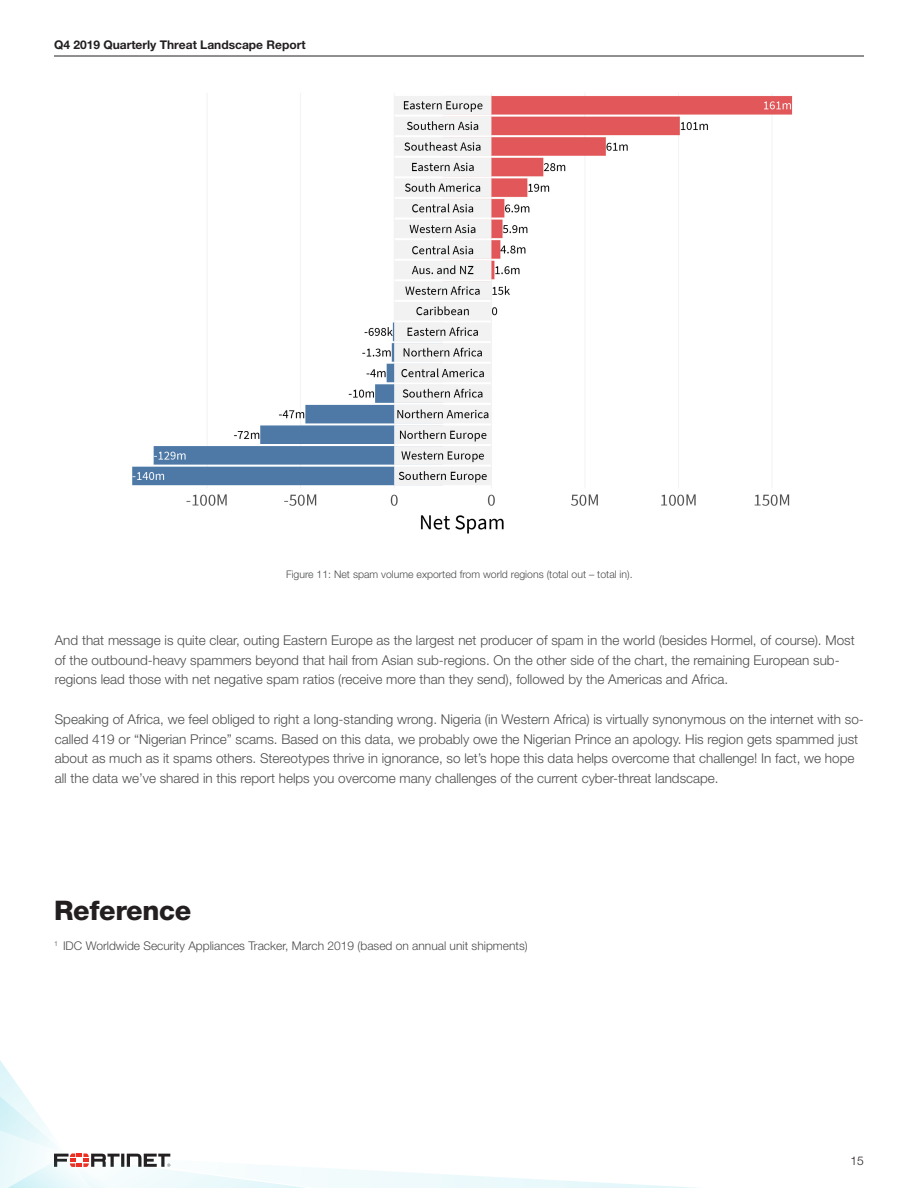
<style>
.page{position:relative;width:918px;height:1188px;background:#fff}
.page>*{position:absolute;margin:0;border:0;box-sizing:border-box;transform-origin:0 0}
.Main_Title{font:800 27px "Helvetica Neue LT Pro";letter-spacing:-.01em;color:#231f20}
.Body_Copy{font:300 13.5px/19.5px "Helvetica Neue LT Pro";color:#4b4c4d}
.Body_Copy-2{font:300 12px "Helvetica Neue LT Pro";color:#4b4c4d}
.t1{font:700 12px "Helvetica Neue LT Pro";color:#231f20}
.t2{font:300 12px "Helvetica Neue LT Pro";color:#231f20}
.Body_Copy-3{font:300 10.5px "Helvetica Neue LT Pro";color:#4b4c4d}
</style>
<div class="page">
<svg style="left:0;top:1060px;width:697px;height:128px"></svg>
<hr style="left:54px;top:56px;width:810px;height:1px;background:#231f20">
<img style="left:132px;top:93px;width:661px;height:441px">
<p class="t1" style="left:54px;top:37px;width:253px">Q4 2019 Quarterly Threat Landscape Report</p>
<p class="Body_Copy-3" style="left:286px;top:567px;width:348px">Figure 11: Net spam volume exported from world regions (total out – total in).</p>
<p class="Body_Copy" style="left:55px;top:631px;width:801px">And that message is quite clear, outing Eastern Europe as the largest net producer of spam in the world (besides Hormel, of course). Most of the outbound-heavy spammers beyond that hail from Asian sub-regions. On the other side of the chart, the remaining European sub&shy;regions lead those with net negative spam ratios (receive more than they send), followed by the Americas and Africa.</p>
<p class="Body_Copy" style="left:55px;top:709px;width:811px">Speaking of Africa, we feel obliged to right a long-standing wrong. Nigeria (in Western Africa) is virtually synonymous on the internet with so&shy;called 419 or “Nigerian Prince” scams. Based on this data, we probably owe the Nigerian Prince an apology. His region gets spammed just about as much as it spams others. Stereotypes thrive in ignorance, so let’s hope this data helps overcome that challenge! In fact, we hope all the data we’ve shared in this report helps you overcome many challenges of the current cyber-threat landscape.</p>
<p class="Main_Title" style="left:54px;top:894px;width:139px">Reference</p>
<p class="Body_Copy-2" style="left:54px;top:938px;width:475px"><sup>1</sup> IDC Worldwide Security Appliances Tracker, March 2019 (based on annual unit shipments)</p>
<p class="t2" style="left:851px;top:1154px;width:15px">15</p>
</div>
